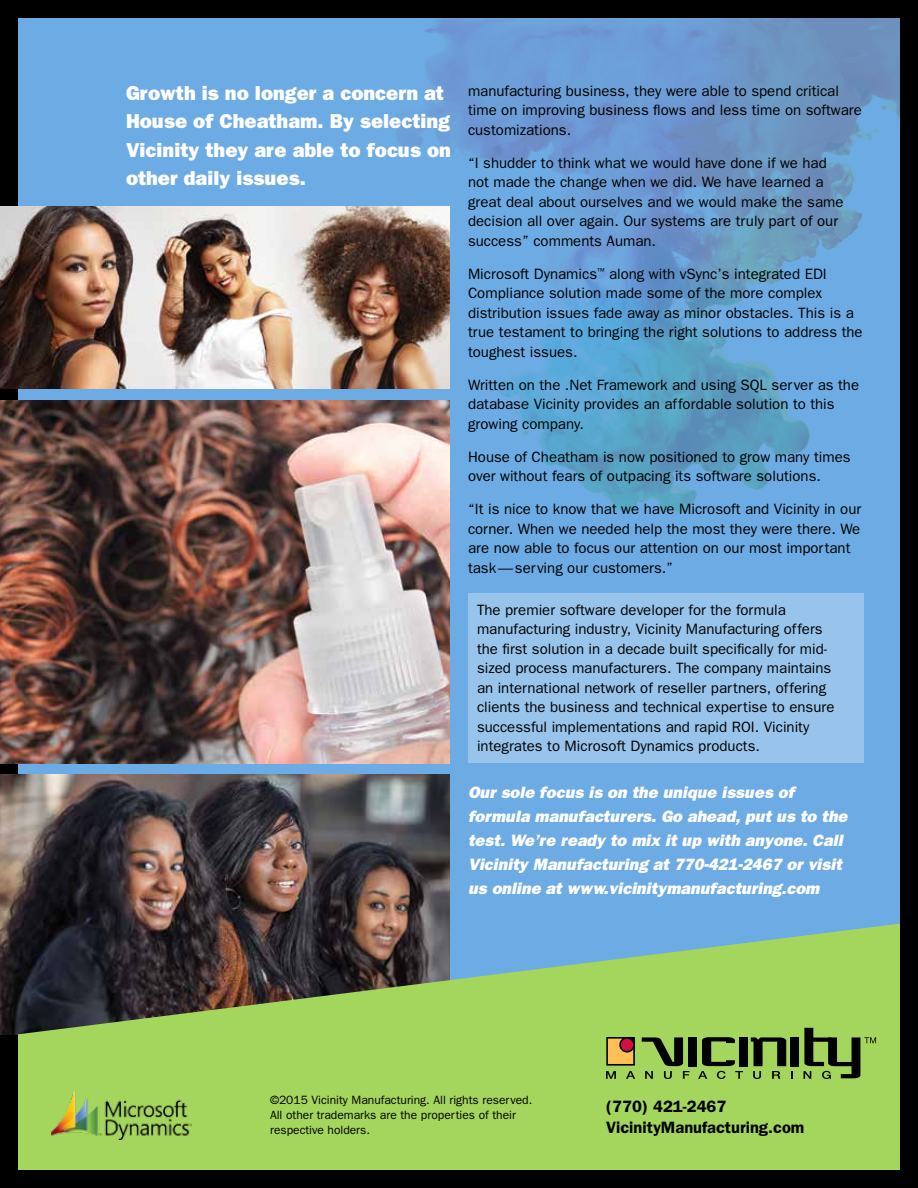
<style>
.page{position:relative;width:918px;height:1188px;background:#000}
.page>*{position:absolute;margin:0;border:0;box-sizing:border-box;transform-origin:0 0}
.t1{font:800 20.25px/28.5px "Franklin Gothic";color:#fff}
.t2{font:italic 800 16.5px/24px "Franklin Gothic";color:#fff}
.t3{font:600 16.5px/21px "Franklin Gothic";color:#000}
.t4{font:15px/19.5px "Franklin Gothic";color:#000}
.t5{font:12px/15px "Franklin Gothic";color:#000}
</style>
<div class="page">
<div style="left:18px;top:18px;width:882px;height:1152px;background:#6dabe4"></div>
<img style="left:0;top:775px;width:450px;height:260px">
<div style="left:468px;top:593px;width:396px;height:170px;background:#98c4ec"></div>
<img style="left:395px;top:18px;width:504px;height:496px">
<svg style="left:18px;top:924px;width:882px;height:246px;background:#8ab15c"></svg>
<div style="left:607px;top:1038px;width:27px;height:27px;background:#fec057"></div>
<div style="left:606px;top:1037px;width:29px;height:29px;border:2px solid #000"></div>
<div style="left:688px;top:1037px;width:9px;height:29px;background:#000"></div>
<div style="left:739px;top:1037px;width:8px;height:29px;background:#000"></div>
<div style="left:791px;top:1037px;width:8px;height:29px;background:#000"></div>
<div style="left:620px;top:1038px;width:14px;height:14px;background:#ce1141;border-radius:50%"></div>
<div style="left:619px;top:1037px;width:16px;height:16px;border:2px solid #000;border-radius:50%"></div>
<svg style="left:606px;top:1071px;width:10px;height:8px"></svg>
<svg style="left:626px;top:1071px;width:9px;height:8px"></svg>
<svg style="left:642px;top:1037px;width:48px;height:42px;background:#6a8a3c"></svg>
<svg style="left:698px;top:1037px;width:45px;height:42px;background:#69893b"></svg>
<svg style="left:751px;top:1037px;width:41px;height:42px;background:#5f7c36"></svg>
<svg style="left:804px;top:1028px;width:72px;height:51px;background:#6c8c3d"></svg>
<img style="left:0;top:206px;width:450px;height:183px">
<img style="left:0;top:400px;width:450px;height:363px">
<img style="left:51px;top:1090px;width:141px;height:49px">
<h1 class="t1" style="left:126px;top:78px;width:327px">Growth is no longer a concern at<br>House of Cheatham. By selecting<br>Vicinity they are able to focus on other daily issues.</h1>
<p class="t4" style="left:468px;top:81px;width:396px">manufacturing business, they were able to spend critical time on improving business flows and less time on software customizations.</p>
<p class="t4" style="left:468px;top:153px;width:377px">“I shudder to think what we would have done if we had not made the change when we did. We have learned a great deal about ourselves and we would make the same decision all over again. Our systems are truly part of our success” comments Auman.</p>
<p class="t4" style="left:468px;top:264px;width:396px">Microsoft Dynamics<sup>™</sup> along with vSync’s integrated EDI Compliance solution made some of the more complex distribution issues fade away as minor obstacles. This is a true testament to bringing the right solutions to address the toughest issues.</p>
<p class="t4" style="left:468px;top:375px;width:393px">Written on the .Net Framework and using SQL server as the database Vicinity provides an affordable solution to this growing company.</p>
<p class="t4" style="left:468px;top:447px;width:384px">House of Cheatham is now positioned to grow many times over without fears of outpacing its software solutions.</p>
<p class="t4" style="left:468px;top:499px;width:395px">“It is nice to know that we have Microsoft and Vicinity in our corner. When we needed help the most they were there. We are now able to focus our attention on our most important task—serving our customers.”</p>
<p class="t4" style="left:477px;top:600px;width:359px">The premier software developer for the formula manufacturing industry, Vicinity Manufacturing offers the first solution in a decade built specifically for mid&shy;sized process manufacturers. The company maintains an international network of reseller partners, offering clients the business and technical expertise to ensure successful implementations and rapid ROI. Vicinity integrates to Microsoft Dynamics products.</p>
<p class="t2" style="left:468px;top:780px;width:381px">Our sole focus is on the unique issues of formula manufacturers. Go ahead, put us to the test. We’re ready to mix it up with anyone. Call Vicinity Manufacturing at 770-421-2467 or visit us online at www.vicinitymanufacturing.com</p>
<p class="t5" style="left:270px;top:1093px;width:264px">©2015 Vicinity Manufacturing. All rights reserved.<br>All other trademarks are the properties of their respective holders.</p>
<p class="t3" style="left:606px;top:1096px;width:200px">(770) 421-2467<br>VicinityManufacturing.com</p>
</div>
